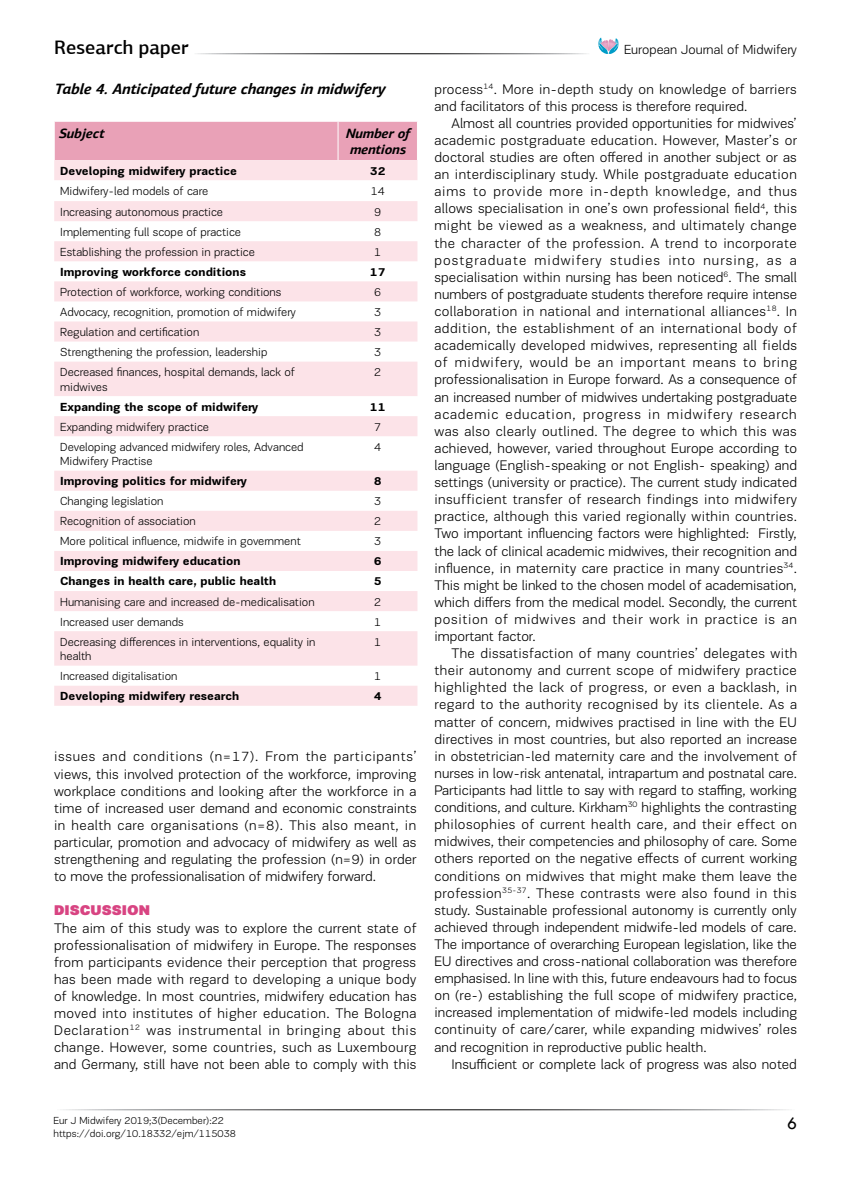
<style>
.page{position:relative;width:851px;height:1191px;background:#fff}
.page>*{position:absolute;margin:0;border:0;box-sizing:border-box;transform-origin:0 0}
.t1{font:500 19.5px "PF Agora Sans Pro";color:#000}
.t2{font:18px "Tw Cen";color:#000}
.t3{font:italic 700 15px "PF Agora Sans Pro";color:#000}
.t4{font:300 14.25px/17.1px "PF Encore Sans Pro";letter-spacing:.005em;color:#000;text-align:justify}
.t5{font:900 14.25px "PF Encore Sans Pro";color:#d84482}
.t6{font:300 13.5px "PF Encore Sans Pro";color:#000}
.t7{font:italic 700 13.5px/16.2px "PF Agora Sans Pro";color:#000;text-align:center}
.t8{font:300 12px/14.4px "PF Encore Sans Pro";color:#000}
.t9{font:700 12px "PF Encore Sans Pro";color:#000}
.t10{font:300 10.5px "PF Encore Sans Pro";color:#000}
</style>
<div class="page">
<svg style="left:598px;top:37px;width:20px;height:17px"></svg>
<div style="left:55px;top:122px;width:362px;height:38px;background:#e9a1b7"></div>
<svg style="left:54px;top:160px;width:363px;height:546px;fill:#fce3e8"></svg>
<hr style="left:338px;top:122px;width:1px;height:38px;background:#fff">
<h1 class="t1" style="left:54px;top:35px;width:136px">Research paper</h1>
<p class="t3" style="left:54px;top:80px;width:332px">Table 4. Anticipated future changes in midwifery</p>
<p class="t7" style="left:58px;top:125px;width:49px">Subject</p>
<p class="t7" style="left:345px;top:125px;width:66px">Number of mentions</p>
<p class="t9" style="left:60px;top:163px;width:178px">Developing midwifery practice</p>
<p class="t9" style="left:370px;top:163px;width:17px">32</p>
<p class="t8" style="left:60px;top:183px;width:150px">Midwifery-led models of care</p>
<p class="t8" style="left:370px;top:183px;width:16px">14</p>
<p class="t8" style="left:60px;top:204px;width:164px">Increasing autonomous practice</p>
<p class="t8" style="left:374px;top:204px;width:9px">9</p>
<p class="t8" style="left:60px;top:224px;width:182px">Implementing full scope of practice</p>
<p class="t8" style="left:374px;top:224px;width:9px">8</p>
<p class="t8" style="left:60px;top:244px;width:196px">Establishing the profession in practice</p>
<p class="t8" style="left:374px;top:244px;width:9px">1</p>
<p class="t9" style="left:60px;top:264px;width:187px">Improving workforce conditions</p>
<p class="t9" style="left:370px;top:264px;width:17px">17</p>
<p class="t8" style="left:60px;top:285px;width:223px">Protection of workforce, working conditions</p>
<p class="t8" style="left:374px;top:285px;width:9px">6</p>
<p class="t8" style="left:60px;top:305px;width:237px">Advocacy, recognition, promotion of midwifery</p>
<p class="t8" style="left:374px;top:305px;width:9px">3</p>
<p class="t8" style="left:60px;top:325px;width:141px">Regulation and certification</p>
<p class="t8" style="left:374px;top:325px;width:9px">3</p>
<p class="t8" style="left:60px;top:345px;width:209px">Strengthening the profession, leadership</p>
<p class="t8" style="left:374px;top:345px;width:9px">3</p>
<p class="t8" style="left:60px;top:365px;width:236px">Decreased finances, hospital demands, lack of midwives</p>
<p class="t8" style="left:374px;top:365px;width:9px">2</p>
<p class="t9" style="left:60px;top:399px;width:199px">Expanding the scope of midwifery</p>
<p class="t9" style="left:370px;top:399px;width:17px">11</p>
<p class="t8" style="left:60px;top:419px;width:150px">Expanding midwifery practice</p>
<p class="t8" style="left:374px;top:419px;width:9px">7</p>
<p class="t8" style="left:60px;top:439px;width:245px">Developing advanced midwifery roles, Advanced<br>Midwifery Practise</p>
<p class="t8" style="left:374px;top:439px;width:9px">4</p>
<p class="t9" style="left:60px;top:473px;width:188px">Improving politics for midwifery</p>
<p class="t9" style="left:374px;top:473px;width:9px">8</p>
<p class="t8" style="left:60px;top:494px;width:105px">Changing legislation</p>
<p class="t8" style="left:374px;top:494px;width:9px">3</p>
<p class="t8" style="left:60px;top:514px;width:137px">Recognition of association</p>
<p class="t8" style="left:374px;top:514px;width:9px">2</p>
<p class="t8" style="left:60px;top:534px;width:242px">More political influence, midwife in government</p>
<p class="t8" style="left:374px;top:534px;width:9px">3</p>
<p class="t9" style="left:60px;top:554px;width:182px">Improving midwifery education</p>
<p class="t9" style="left:374px;top:554px;width:9px">6</p>
<p class="t9" style="left:60px;top:574px;width:217px">Changes in health care, public health</p>
<p class="t9" style="left:374px;top:574px;width:9px">5</p>
<p class="t8" style="left:60px;top:594px;width:256px">Humanising care and increased de-medicalisation</p>
<p class="t8" style="left:374px;top:594px;width:9px">2</p>
<p class="t8" style="left:60px;top:614px;width:125px">Increased user demands</p>
<p class="t8" style="left:374px;top:614px;width:9px">1</p>
<p class="t8" style="left:60px;top:634px;width:257px">Decreasing differences in interventions, equality in health</p>
<p class="t8" style="left:374px;top:634px;width:9px">1</p>
<p class="t8" style="left:60px;top:669px;width:119px">Increased digitalisation</p>
<p class="t8" style="left:374px;top:669px;width:9px">1</p>
<p class="t9" style="left:60px;top:688px;width:180px">Developing midwifery research</p>
<p class="t9" style="left:374px;top:688px;width:9px">4</p>
<p class="t4" style="left:54px;top:748px;width:364px">issues and conditions (n=17). From the participants’ views, this involved protection of the workforce, improving workplace conditions and looking after the workforce in a time of increased user demand and economic constraints in health care organisations (n=8). This also meant, in particular, promotion and advocacy of midwifery as well as strengthening and regulating the profession (n=9) in order to move the professionalisation of midwifery forward.</p>
<p class="t5" style="left:54px;top:900px;width:97px">DISCUSSION</p>
<p class="t4" style="left:54px;top:919px;width:364px">The aim of this study was to explore the current state of professionalisation of midwifery in Europe. The responses from participants evidence their perception that progress has been made with regard to developing a unique body of knowledge. In most countries, midwifery education has moved into institutes of higher education. The Bologna Declaration<sup>12</sup> was instrumental in bringing about this change. However, some countries, such as Luxembourg and Germany, still have not been able to comply with this</p>
<p class="t6" style="left:624px;top:42px;width:174px">European Journal of Midwifery</p>
<p class="t4" style="left:434px;top:80px;width:364px">process<sup>14</sup>. More in-depth study on knowledge of barriers and facilitators of this process is therefore required.</p>
<p class="t4" style="left:434px;top:115px;width:364px;text-indent:17px">Almost all countries provided opportunities for midwives’ academic postgraduate education. However, Master’s or doctoral studies are often offered in another subject or as an interdisciplinary study. While postgraduate education aims to provide more in-depth knowledge, and thus allows specialisation in one’s own professional field<sup>4</sup>, this might be viewed as a weakness, and ultimately change the character of the profession. A trend to incorporate postgraduate midwifery studies into nursing, as a specialisation within nursing has been noticed<sup>6</sup>. The small numbers of postgraduate students therefore require intense collaboration in national and international alliances<sup>18</sup>. In addition, the establishment of an international body of academically developed midwives, representing all fields of midwifery, would be an important means to bring professionalisation in Europe forward. As a consequence of an increased number of midwives undertaking postgraduate academic education, progress in midwifery research was also clearly outlined. The degree to which this was achieved, however, varied throughout Europe according to language (English-speaking or not English- speaking) and settings (university or practice). The current study indicated insufficient transfer of research findings into midwifery practice, although this varied regionally within countries.<br>Two important influencing factors were highlighted: Firstly, the lack of clinical academic midwives, their recognition and influence, in maternity care practice in many countries<sup>34</sup>.<br>This might be linked to the chosen model of academisation, which differs from the medical model. Secondly, the current position of midwives and their work in practice is an important factor.</p>
<p class="t4" style="left:434px;top:645px;width:364px;text-indent:17px">The dissatisfaction of many countries’ delegates with their autonomy and current scope of midwifery practice highlighted the lack of progress, or even a backlash, in regard to the authority recognised by its clientele. As a matter of concern, midwives practised in line with the EU directives in most countries, but also reported an increase in obstetrician-led maternity care and the involvement of nurses in low-risk antenatal, intrapartum and postnatal care.<br>Participants had little to say with regard to staffing, working conditions, and culture. Kirkham<sup>30</sup> highlights the contrasting philosophies of current health care, and their effect on midwives, their competencies and philosophy of care. Some others reported on the negative effects of current working conditions on midwives that might make them leave the profession<sup>35-37</sup>. These contrasts were also found in this study. Sustainable professional autonomy is currently only achieved through independent midwife-led models of care.<br>The importance of overarching European legislation, like the EU directives and cross-national collaboration was therefore emphasised. In line with this, future endeavours had to focus on (re-) establishing the full scope of midwifery practice, increased implementation of midwife-led models including continuity of care/carer, while expanding midwives’ roles and recognition in reproductive public health.</p>
<p class="t4" style="left:451px;top:1055px;width:347px">Insufficient or complete lack of progress was also noted</p>
<p class="t10" style="left:53px;top:1114px;width:172px">Eur J Midwifery 2019;3(December):22</p>
<p class="t2" style="left:786px;top:1112px;width:11px">6</p>
<p class="t10" style="left:53px;top:1127px;width:184px">https://doi.org/10.18332/ejm/115038</p>
</div>
